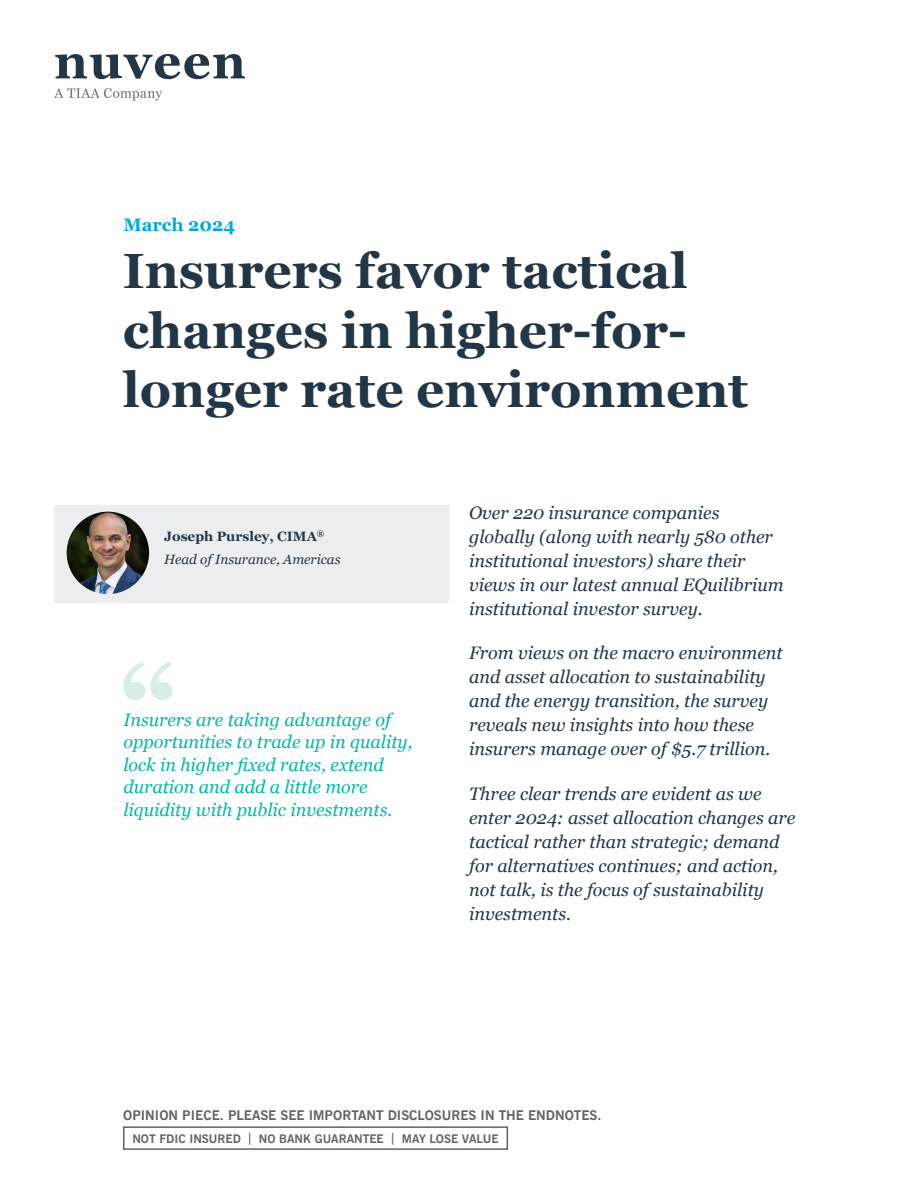
<style>
.page{position:relative;width:918px;height:1188px;background:#fff}
.page>*{position:absolute;margin:0;border:0;box-sizing:border-box;transform-origin:0 0}
.Headline{font:700 49.5px/59.4px "Georgia";color:#233645}
.Intro_Copy{font:italic 18px/24px "Georgia";color:#233645}
.Quote_Body{font:italic 18px/22.5px "Georgia";color:#03b8a7}
.Date{font:700 18px "Georgia";color:#00a9d8}
.t1{font:700 13.5px "News Gothic BT";color:#5f6369}
.Bio_Title{font:italic 13.5px "Georgia";color:#233645}
.Bio_Name{font:700 13.5px "Georgia";color:#233645}
.t2{font:700 12px "News Gothic BT";color:#5f6369}
</style>
<div class="page">
<div style="left:54px;top:505px;width:395px;height:98px;background:#ecedef"></div>
<img style="left:67px;top:512px;width:82px;height:82px;border-radius:41px">
<svg style="left:123px;top:662px;width:49px;height:38px"></svg>
<svg style="left:55px;top:54px;width:190px;height:25px"></svg>
<svg style="left:54px;top:88px;width:108px;height:13px"></svg>
<div style="left:123px;top:1126px;width:385px;height:24px;border:2px solid #5f6369"></div>
<p class="Date" style="left:123px;top:211px;width:113px">March 2024</p>
<p class="Headline" style="left:123px;top:239px;width:627px">Insurers favor tactical changes in higher-for&shy;longer rate environment</p>
<p class="Bio_Name" style="left:164px;top:526px;width:162px">Joseph Pursley, CIMA<sup>®</sup></p>
<p class="Bio_Title" style="left:164px;top:549px;width:178px">Head of Insurance, Americas</p>
<p class="Quote_Body" style="left:123px;top:708px;width:291px">Insurers are taking advantage of opportunities to trade up in quality, lock in higher fixed rates, extend duration and add a little more liquidity with public investments.</p>
<p class="Intro_Copy" style="left:469px;top:500px;width:316px">Over 220 insurance companies globally (along with nearly 580 other institutional investors) share their views in our latest annual EQuilibrium institutional investor survey.</p>
<p class="Intro_Copy" style="left:469px;top:640px;width:315px">From views on the macro environment and asset allocation to sustainability and the energy transition, the survey reveals new insights into how these insurers manage over of $5.7 trillion.</p>
<p class="Intro_Copy" style="left:469px;top:781px;width:328px">Three clear trends are evident as we enter 2024: asset allocation changes are tactical rather than strategic; demand for alternatives continues; and action, not talk, is the focus of sustainability investments.</p>
<p class="t1" style="left:123px;top:1107px;width:480px">OPINION PIECE. PLEASE SEE IMPORTANT DISCLOSURES IN THE ENDNOTES.</p>
<p class="t2" style="left:132px;top:1131px;width:368px">NOT FDIC INSURED | NO BANK GUARANTEE | MAY LOSE VALUE</p>
</div>
